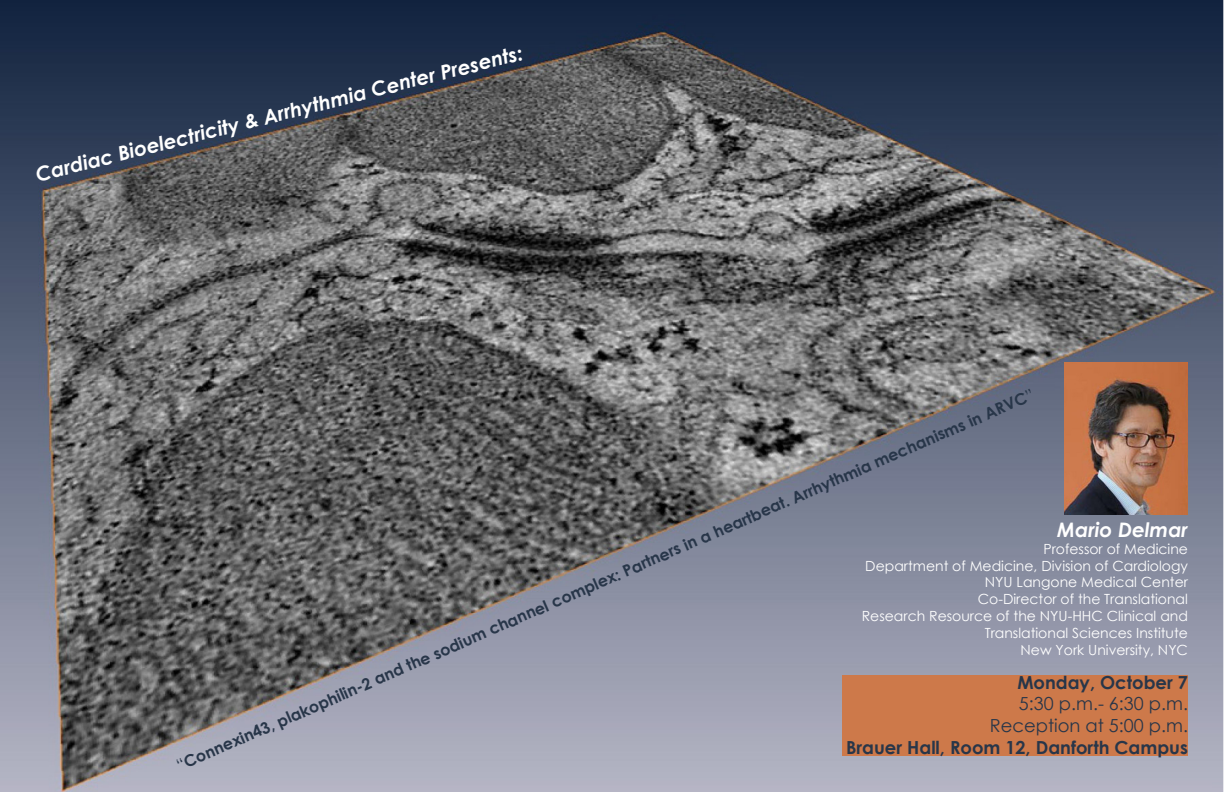
<style>
.page{position:relative;width:1224px;height:792px;background:#fff}
.page>*{position:absolute;margin:0;border:0;box-sizing:border-box;transform-origin:0 0}
.t1{font:italic 700 20px "Century Gothic";color:#fff}
.t2{font:700 18px/21.6px "Century Gothic";color:#283649;text-align:right}
.t3{font:700 16px "Century Gothic";color:#283649}
.t4{font:14px/16.8px "Century Gothic";color:#fff;text-align:right}
.s1{font-weight:400}
</style>
<div class="page">
<img style="left:0;top:0;width:1224px;height:792px">
<img style="left:1065px;top:363px;width:123px;height:151px">
<div style="left:842px;top:675px;width:346px;height:81px;background:#cd794a"></div>
<p class="t1" style="left:32px;top:160px;width:503px;rotate:-14deg">Cardiac Bioelectricity &amp; Arrhythmia Center Presents:</p>
<p class="t3" style="left:171px;top:751px;width:935px;rotate:-23deg"><span class="s1">“</span>Connexin43, plakophilin-2 and the sodium channel complex: Partners in a heartbeat. Arrhythmia mechanisms in ARVC<sup>”</sup></p>
<p class="t1" style="left:1057px;top:515px;width:132px">Mario Delmar</p>
<p class="t4" style="left:1043px;top:540px;width:146px">Professor of Medicine</p>
<p class="t4" style="left:865px;top:557px;width:324px">Department of Medicine, Division of Cardiology</p>
<p class="t4" style="left:985px;top:574px;width:205px">NYU Langone Medical Center</p>
<p class="t4" style="left:862px;top:591px;width:328px">Co-Director of the Translational<br>Research Resource of the NYU-HHC Clinical and<br>Translational Sciences Institute</p>
<p class="t4" style="left:1021px;top:641px;width:169px">New York University, NYC</p>
<p class="t2" style="left:846px;top:671px;width:343px">Monday, October 7<br><span class="s1">5:30 p.m.- 6:30 p.m.<br>Reception at 5:00 p.m.<br></span>Brauer Hall, Room 12, Danforth Campus</p>
</div>
